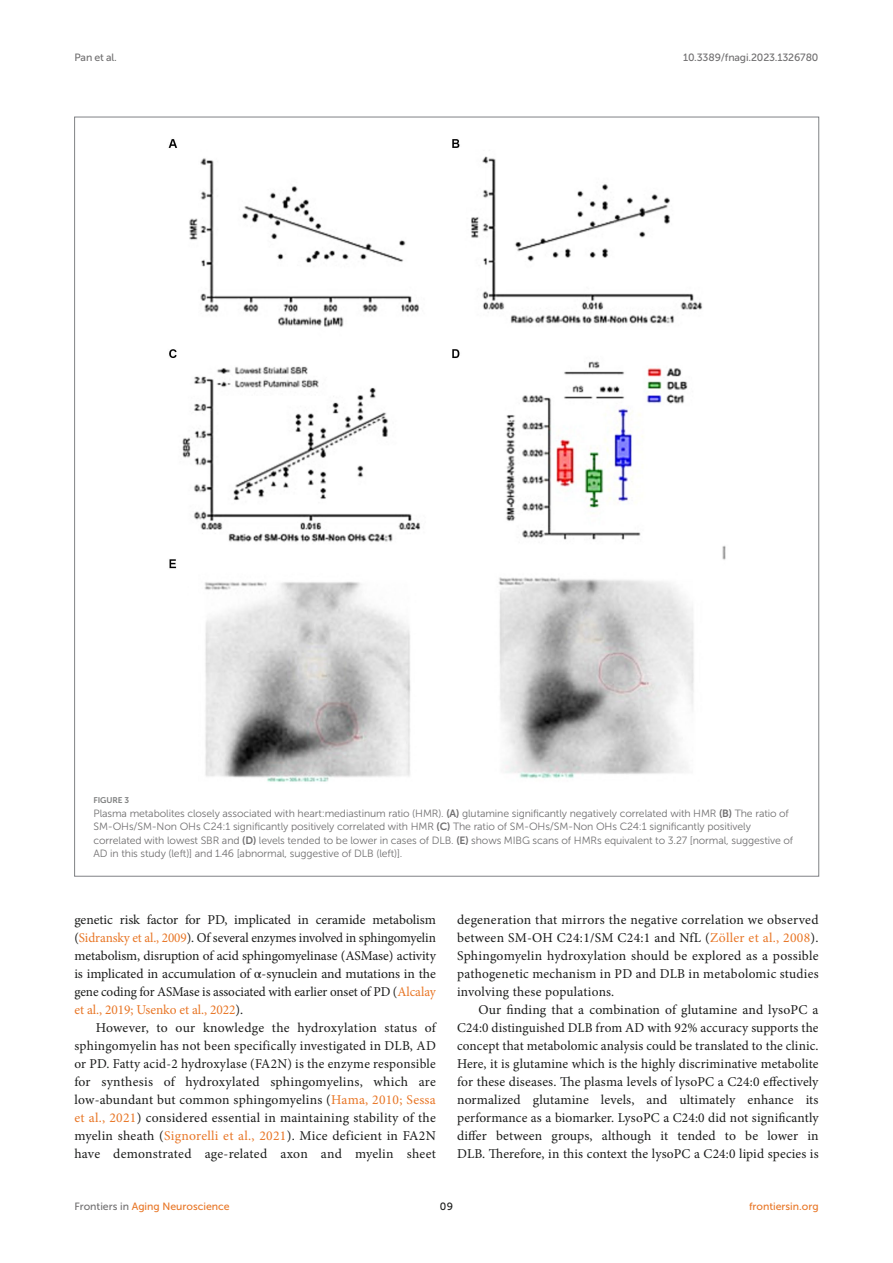
<style>
.page{position:relative;width:893px;height:1263px;background:#fff}
.page>*{position:absolute;margin:0;border:0;box-sizing:border-box;transform-origin:0 0}
.TEXT{font:13.5px/18px "Minion Pro";letter-spacing:.01em;color:#1b1c1b;text-align:justify}
.FIG_LEG{font:10.5px/13.5px "Museo Sans 300";letter-spacing:-.01em;color:#706f70}
.t1{font:10.5px "Museo Sans 500";color:#e87626}
.t2{font:10.5px "Museo Sans 500";letter-spacing:-.015em;color:#706f70}
.t3{font:10.5px "Museo Sans 500";color:#1b1c1b}
.FIG_HD{font:8.25px "Museo Sans 700";letter-spacing:-.01em;color:#7e7f7f}
.s1{font-family:"Museo Sans 700"}
.s2{color:#e87626}
.s3{font-family:"STIX General"}
.s4{color:#706f70}
</style>
<div class="page">
<img style="left:168px;top:139px;width:558px;height:643px">
<p class="t2" style="left:74px;top:51px;width:44px">Pan et al.</p>
<p class="t2" style="left:683px;top:51px;width:137px">10.3389/fnagi.2023.1326780</p>
<p class="FIG_HD" style="left:94px;top:796px;width:37px">FIGURE 3</p>
<p class="FIG_LEG" style="left:94px;top:806px;width:701px">Plasma metabolites closely associated with heart:mediastinum ratio (HMR). <span class="s1">(A)</span> glutamine significantly negatively correlated with HMR <span class="s1">(B)</span> The ratio of SM-OHs/SM-Non OHs C24:1 significantly positively correlated with HMR <span class="s1">(C)</span> The ratio of SM-OHs/SM-Non OHs C24:1 significantly positively correlated with lowest SBR and <span class="s1">(D)</span> levels tended to be lower in cases of DLB. <span class="s1">(E)</span> shows MIBG scans of HMRs equivalent to 3.27 [normal, suggestive of AD in this study (left)] and 1.46 [abnormal, suggestive of DLB (left)].</p>
<p class="TEXT" style="left:74px;top:911px;width:363px">genetic risk factor for PD, implicated in ceramide metabolism (<span class="s2">Sidransky et al., 2009</span>). Of several enzymes involved in sphingomyelin metabolism, disruption of acid sphingomyelinase (ASMase) activity is implicated in accumulation of <span class="s3">α</span>-synuclein and mutations in the gene coding for ASMase is associated with earlier onset of PD (<span class="s2">Alcalay et al., 2019; Usenko et al., 2022</span>).</p>
<p class="TEXT" style="left:74px;top:1019px;width:363px;text-indent:21px">However, to our knowledge the hydroxylation status of sphingomyelin has not been specifically investigated in DLB, AD or PD. Fatty acid-2 hydroxylase (FA2N) is the enzyme responsible for synthesis of hydroxylated sphingomyelins, which are low-abundant but common sphingomyelins (<span class="s2">Hama, 2010; Sessa et al., 2021</span>) considered essential in maintaining stability of the myelin sheath (<span class="s2">Signorelli et al., 2021</span>). Mice deficient in FA2N have demonstrated age-related axon and myelin sheet</p>
<p class="TEXT" style="left:457px;top:911px;width:363px">degeneration that mirrors the negative correlation we observed between SM-OH C24:1/SM C24:1 and NfL (<span class="s2">Zöller et al., 2008</span>).<br>Sphingomyelin hydroxylation should be explored as a possible pathogenetic mechanism in PD and DLB in metabolomic studies involving these populations.</p>
<p class="TEXT" style="left:457px;top:1001px;width:363px;text-indent:21px">Our finding that a combination of glutamine and lysoPC a C24:0 distinguished DLB from AD with 92% accuracy supports the concept that metabolomic analysis could be translated to the clinic.<br>Here, it is glutamine which is the highly discriminative metabolite for these diseases. The plasma levels of lysoPC a C24:0 effectively normalized glutamine levels, and ultimately enhance its performance as a biomarker. LysoPC a C24:0 did not significantly differ between groups, although it tended to be lower in DLB. Therefore, in this context the lysoPC a C24:0 lipid species is</p>
<p class="t1" style="left:74px;top:1200px;width:157px"><span class="s4">Frontiers in</span> Aging Neuroscience</p>
<p class="t3" style="left:440px;top:1200px;width:15px">09</p>
<p class="t1" style="left:749px;top:1200px;width:71px">frontiersin.org</p>
</div>
